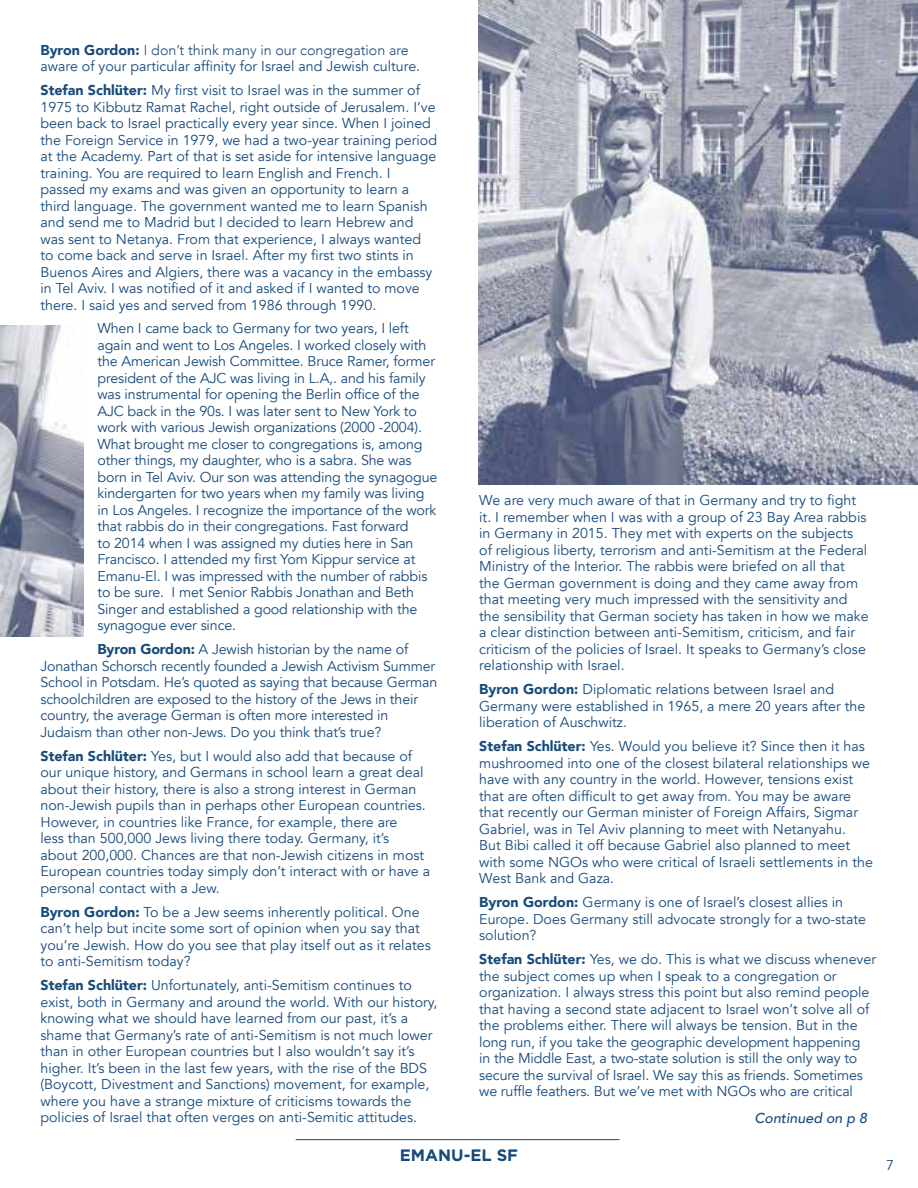
<style>
.page{position:relative;width:918px;height:1188px;background:#fff}
.page>*{position:absolute;margin:0;border:0;box-sizing:border-box;transform-origin:0 0}
.t1{font:700 16.5px "Gotham";color:#174a7c}
.t2{font:14.25px/16.5px "Avenir";color:#174a7c}
.t3{font:italic 500 14.25px "Avenir";color:#174a7c}
.s1{font-weight:900}
.s2{font-weight:300}
</style>
<div class="page">
<hr style="left:296px;top:1139px;width:324px;height:1px;background:#174a7c">
<img style="left:0;top:325px;width:84px;height:311px">
<img style="left:479px;top:0;width:439px;height:484px">
<p class="t2" style="left:40px;top:42px;width:381px"><span class="s1">Byron Gordon:</span> <span class="s2">I don’t think many in our congregation are </span>aware of your particular affinity for Israel and Jewish culture.</p>
<p class="t2" style="left:40px;top:82px;width:398px"><span class="s1">Stefan Schlüter:</span> My first visit to Israel was in the summer of 1975 to Kibbutz Ramat Rachel, right outside of Jerusalem. I’ve been back to Israel practically every year since. When I joined the Foreign Service in 1979, we had a two-year training period at the Academy. Part of that is set aside for intensive language training. You are required to learn English and French. I passed my exams and was given an opportunity to learn a third language. The government wanted me to learn Spanish and send me to Madrid but I decided to learn Hebrew and was sent to Netanya. From that experience, I always wanted to come back and serve in Israel. After my first two stints in Buenos Aires and Algiers, there was a vacancy in the embassy in Tel Aviv. I was notified of it and asked if I wanted to move there. I said yes and served from 1986 through 1990.</p>
<p class="t2" style="left:98px;top:320px;width:341px">When I came back to Germany for two years, I left again and went to Los Angeles. I worked closely with the American Jewish Committee. Bruce Ramer, former president of the AJC was living in L.A,. and his family was instrumental for opening the Berlin office of the AJC back in the 90s. I was later sent to New York to work with various Jewish organizations (2000 -2004).<br>What brought me closer to congregations is, among other things, my daughter, who is a sabra. She was born in Tel Aviv. Our son was attending the synagogue kindergarten for two years when my family was living in Los Angeles. I recognize the importance of the work that rabbis do in their congregations. Fast forward<br>to 2014 when I was assigned my duties here in San Francisco. I attended my first Yom Kippur service at Emanu-El. I was impressed with the number of rabbis to be sure. I met Senior Rabbis Jonathan and Beth Singer and established a good relationship with the synagogue ever since.</p>
<p class="t2" style="left:40px;top:641px;width:399px;text-indent:57px"><span class="s1">Byron Gordon:</span> A Jewish historian by the name of Jonathan Schorsch recently founded a Jewish Activism Summer School in Potsdam. He’s quoted as saying that because German schoolchildren are exposed to the history of the Jews in their country, the average German is often more interested in Judaism than other non-Jews. Do you think that’s true?</p>
<p class="t2" style="left:40px;top:748px;width:391px"><span class="s1">Stefan Schlüter:</span> Yes, but I would also add that because of our unique history, and Germans in school learn a great deal about their history, there is also a strong interest in German non-Jewish pupils than in perhaps other European countries.<br>However, in countries like France, for example, there are<br>less than 500,000 Jews living there today. Germany, it’s<br>about 200,000. Chances are that non-Jewish citizens in most European countries today simply don’t interact with or have a personal contact with a Jew.</p>
<p class="t2" style="left:40px;top:904px;width:392px"><span class="s1">Byron Gordon:</span> To be a Jew seems inherently political. One can’t help but incite some sort of opinion when you say that you’re Jewish. How do you see that play itself out as it relates to anti-Semitism today?</p>
<p class="t2" style="left:40px;top:977px;width:398px"><span class="s1">Stefan Schlüter:</span> Unfortunately, anti-Semitism continues to exist, both in Germany and around the world. With our history, knowing what we should have learned from our past, it’s a shame that Germany’s rate of anti-Semitism is not much lower than in other European countries but I also wouldn’t say it’s higher. It’s been in the last few years, with the rise of the BDS (Boycott, Divestment and Sanctions) movement, for example, where you have a strange mixture of criticisms towards the policies of Israel that often verges on anti-Semitic attitudes.</p>
<p class="t2" style="left:479px;top:492px;width:391px">We are very much aware of that in Germany and try to fight it. I remember when I was with a group of 23 Bay Area rabbis in Germany in 2015. They met with experts on the subjects of religious liberty, terrorism and anti-Semitism at the Federal Ministry of the Interior. The rabbis were briefed on all that the German government is doing and they came away from that meeting very much impressed with the sensitivity and the sensibility that German society has taken in how we make a clear distinction between anti-Semitism, criticism, and fair criticism of the policies of Israel. It speaks to Germany’s close relationship with Israel.</p>
<p class="t2" style="left:479px;top:681px;width:388px"><span class="s1">Byron Gordon:</span> Diplomatic relations between Israel and<br>Germany were established in 1965, a mere 20 years after the liberation of Auschwitz.</p>
<p class="t2" style="left:479px;top:738px;width:395px"><span class="s1">Stefan Schlüter:</span> Yes. Would you believe it? Since then it has mushroomed into one of the closest bilateral relationships we have with any country in the world. However, tensions exist that are often difficult to get away from. You may be aware that recently our German minister of Foreign Affairs, Sigmar Gabriel, was in Tel Aviv planning to meet with Netanyahu.<br>But Bibi called it off because Gabriel also planned to meet with some NGOs who were critical of Israeli settlements in the West Bank and Gaza.</p>
<p class="t2" style="left:479px;top:894px;width:388px"><span class="s1">Byron Gordon:</span> Germany is one of Israel’s closest allies in<br>Europe. Does Germany still advocate strongly for a two-state solution?</p>
<p class="t2" style="left:479px;top:951px;width:398px"><span class="s1">Stefan Schlüter:</span> Yes, we do. This is what we discuss whenever the subject comes up when I speak to a congregation or organization. I always stress this point but also remind people that having a second state adjacent to Israel won’t solve all of the problems either. There will always be tension. But in the long run, if you take the geographic development happening<br>in the Middle East, a two-state solution is still the only way to secure the survival of Israel. We say this as friends. Sometimes we ruffle feathers. But we’ve met with NGOs who are critical</p>
<p class="t3" style="left:755px;top:1109px;width:114px">Continued on p 8</p>
<p class="t1" style="left:400px;top:1144px;width:120px">EMANU-EL SF</p>
<p class="t2" style="left:886px;top:1157px;width:9px">7</p>
</div>
